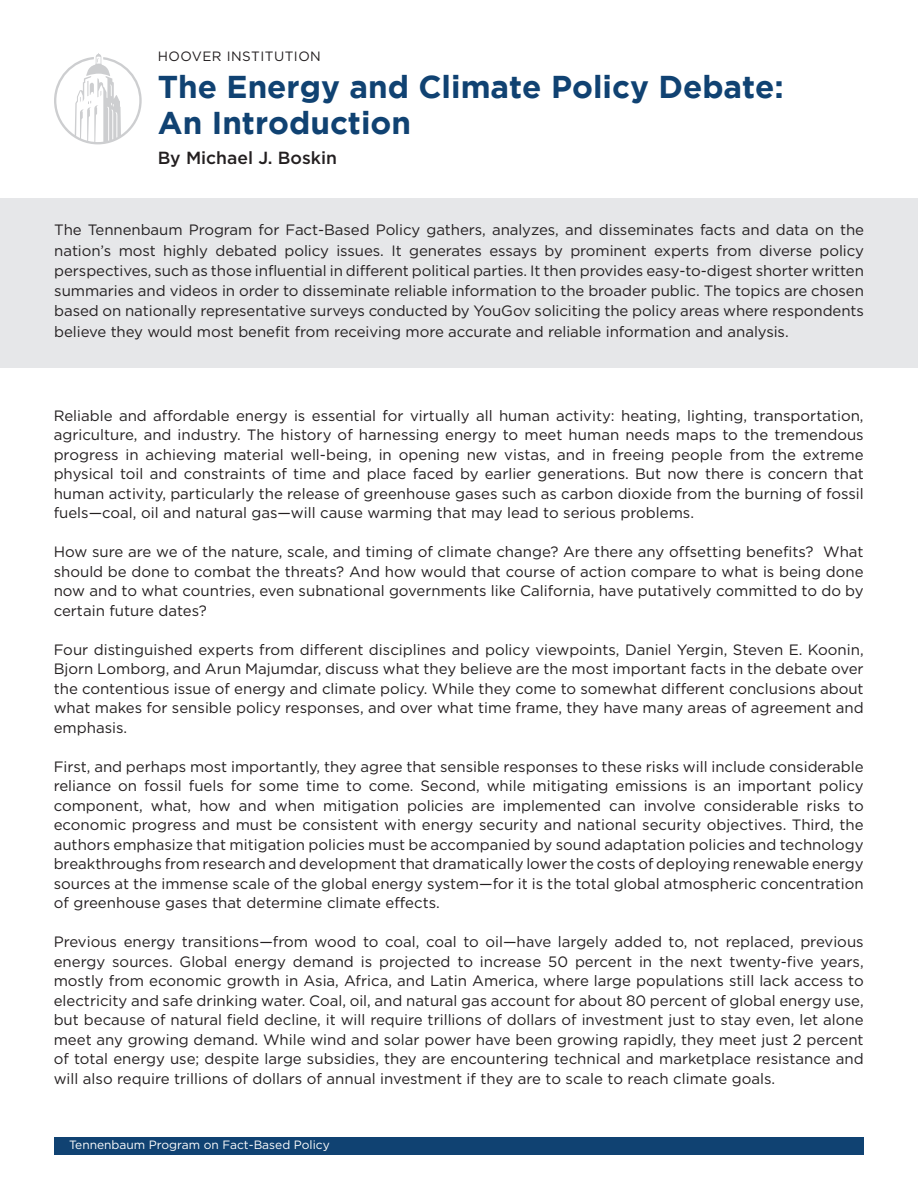
<style>
.page{position:relative;width:918px;height:1188px;background:#fff}
.page>*{position:absolute;margin:0;border:0;box-sizing:border-box;transform-origin:0 0}
.t1{font:700 31.5px/36px "Gotham";color:#104272}
.t2{font:500 17.55px "Gotham";color:#231f20}
.t3{font:15px/19.5px "Gotham";color:#231f20;text-align:justify}
.t4{font:13.5px "Gotham";letter-spacing:.035em;color:#231f20}
.t5{font:12px "Gotham";color:#fff}
</style>
<div class="page">
<div style="left:54px;top:1137px;width:810px;height:17px;background:#104272"></div>
<div style="left:0;top:199px;width:918px;height:169px;background:#e6e7e9"></div>
<svg style="left:54px;top:53px;width:88px;height:91px"></svg>
<p class="t4" style="left:158px;top:49px;width:165px">HOOVER INSTITUTION</p>
<h1 class="t1" style="left:158px;top:68px;width:628px">The Energy and Climate Policy Debate:<br>An Introduction</h1>
<p class="t2" style="left:158px;top:146px;width:181px">By Michael J. Boskin</p>
<p class="t3" style="left:54px;top:220px;width:811px;line-height:20.2px">The Tennenbaum Program for Fact-Based Policy gathers, analyzes, and disseminates facts and data on the nation’s most highly debated policy issues. It generates essays by prominent experts from diverse policy perspectives, such as those influential in different political parties. It then provides easy-to-digest shorter written summaries and videos in order to disseminate reliable information to the broader public. The topics are chosen based on nationally representative surveys conducted by YouGov soliciting the policy areas where respondents believe they would most benefit from receiving more accurate and reliable information and analysis.</p>
<p class="t3" style="left:54px;top:405px;width:812px">Reliable and affordable energy is essential for virtually all human activity: heating, lighting, transportation, agriculture, and industry. The history of harnessing energy to meet human needs maps to the tremendous progress in achieving material well-being, in opening new vistas, and in freeing people from the extreme physical toil and constraints of time and place faced by earlier generations. But now there is concern that human activity, particularly the release of greenhouse gases such as carbon dioxide from the burning of fossil fuels—coal, oil and natural gas—will cause warming that may lead to serious problems.</p>
<p class="t3" style="left:54px;top:542px;width:812px">How sure are we of the nature, scale, and timing of climate change? Are there any offsetting benefits? What should be done to combat the threats? And how would that course of action compare to what is being done now and to what countries, even subnational governments like California, have putatively committed to do by certain future dates?</p>
<p class="t3" style="left:54px;top:639px;width:812px">Four distinguished experts from different disciplines and policy viewpoints, Daniel Yergin, Steven E. Koonin, Bjorn Lomborg, and Arun Majumdar, discuss what they believe are the most important facts in the debate over the contentious issue of energy and climate policy. While they come to somewhat different conclusions about what makes for sensible policy responses, and over what time frame, they have many areas of agreement and emphasis.</p>
<p class="t3" style="left:54px;top:756px;width:812px">First, and perhaps most importantly, they agree that sensible responses to these risks will include considerable reliance on fossil fuels for some time to come. Second, while mitigating emissions is an important policy component, what, how and when mitigation policies are implemented can involve considerable risks to economic progress and must be consistent with energy security and national security objectives. Third, the authors emphasize that mitigation policies must be accompanied by sound adaptation policies and technology breakthroughs from research and development that dramatically lower the costs of deploying renewable energy sources at the immense scale of the global energy system—for it is the total global atmospheric concentration of greenhouse gases that determine climate effects.</p>
<p class="t3" style="left:54px;top:932px;width:812px">Previous energy transitions—from wood to coal, coal to oil—have largely added to, not replaced, previous energy sources. Global energy demand is projected to increase 50 percent in the next twenty-five years, mostly from economic growth in Asia, Africa, and Latin America, where large populations still lack access to electricity and safe drinking water. Coal, oil, and natural gas account for about 80 percent of global energy use, but because of natural field decline, it will require trillions of dollars of investment just to stay even, let alone meet any growing demand. While wind and solar power have been growing rapidly, they meet just 2 percent of total energy use; despite large subsidies, they are encountering technical and marketplace resistance and will also require trillions of dollars of annual investment if they are to scale to reach climate goals.</p>
<p class="t5" style="left:69px;top:1138px;width:262px">Tennenbaum Program on Fact-Based Policy</p>
</div>
